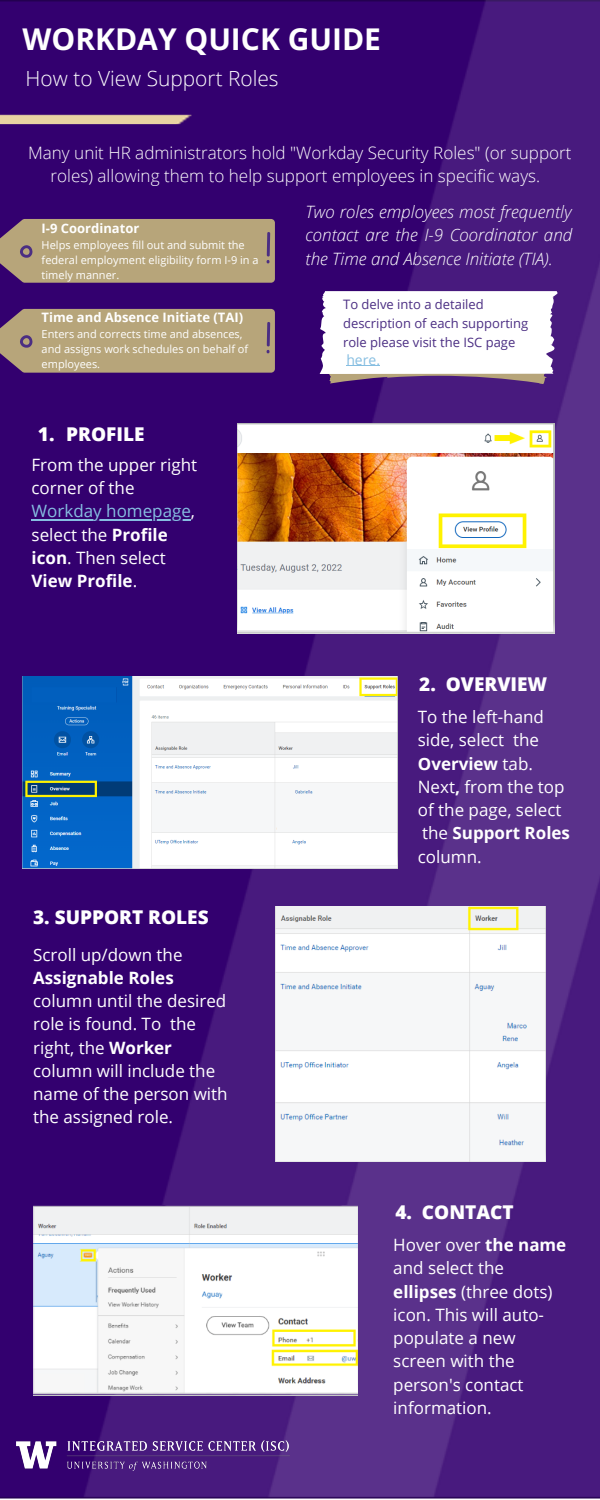
<style>
.page{position:relative;width:600px;height:1500px;background:#fff}
.page>*{position:absolute;margin:0;border:0;box-sizing:border-box;transform-origin:0 0}
.t1{font:700 30px "Open Sans";color:#fff}
.t2{font:300 20.9px "Open Sans";color:#fff}
.t3{font:800 19px "Open Sans";color:#fff}
.t4{font:300 17.1px/23.2px "Open Sans";color:#fff;text-align:center}
.t5{font:17px/23.2px "Open Sans";color:#fff}
.t6{font:italic 300 17px/23.2px "Open Sans";color:#fff;text-align:justify}
.t7{font:700 17px "Open Sans";color:#fff}
.t8{font:14px "Open Sans";color:#86bee1}
.t9{font:13px/18.8px "Open Sans";color:#4b2e83}
.t10{font:700 13px "Open Sans";color:#fff}
.t11{font:11px/15px "Open Sans";color:#fff}
.s1{color:#86bee1}
.s2{font-weight:700}
</style>
<div class="page">
<img style="left:0;top:0;width:600px;height:1499px">
<img style="left:0;top:112px;width:193px;height:15px">
<img style="left:16px;top:1440px;width:273px;height:31px">
<div style="left:0;top:309px;width:275px;height:64px;background:#b7a57a"></div>
<div style="left:0;top:219px;width:275px;height:64px;background:#b7a57a"></div>
<img style="left:237px;top:424px;width:318px;height:210px">
<img style="left:22px;top:676px;width:375px;height:192px">
<img style="left:33px;top:1205px;width:325px;height:190px">
<img style="left:276px;top:906px;width:270px;height:256px">
<svg style="left:320px;top:291px;width:238px;height:93px"></svg>
<hr style="left:32px;top:519px;width:159px;height:1px;background:#86bee1">
<h1 class="t1" style="left:23px;top:18px;width:360px">WORKDAY QUICK GUIDE</h1>
<p class="t2" style="left:26px;top:64px;width:255px">How to View Support Roles</p>
<p class="t4" style="left:28px;top:141px;width:545px">Many unit HR administrators hold "Workday Security Roles" (or support roles) allowing them to help support employees in specific ways.</p>
<p class="t6" style="left:306px;top:200px;width:268px">Two roles employees most frequently contact are the I-9 Coordinator and the Time and Absence Initiate (TIA).</p>
<p class="t10" style="left:42px;top:220px;width:99px">I-9 Coordinator</p>
<p class="t11" style="left:42px;top:237px;width:219px">Helps employees fill out and submit the federal employment eligibility form I-9 in a timely manner.</p>
<p class="t10" style="left:42px;top:308px;width:203px">Time and Absence Initiate (TAI)</p>
<p class="t11" style="left:42px;top:326px;width:208px">Enters and corrects time and absences, and assigns work schedules on behalf of employees.</p>
<p class="t3" style="left:38px;top:420px;width:108px">1. PROFILE</p>
<p class="t5" style="left:32px;top:453px;width:167px">From the upper right corner of the<br><span class="s1">Workday homepage</span>, select the <span class="s2">Profile icon</span>. Then select<br><span class="s2">View Profile</span>.</p>
<p class="t3" style="left:33px;top:904px;width:177px">3. SUPPORT ROLES</p>
<p class="t5" style="left:33px;top:943px;width:151px">Scroll up/down the</p>
<p class="t7" style="left:33px;top:966px;width:142px">Assignable Roles</p>
<p class="t5" style="left:33px;top:989px;width:196px">column until the desired role is found. To the right, the <span class="s2">Worker </span>column will include the name of the person with the assigned role.</p>
<p class="t9" style="left:343px;top:295px;width:187px">To delve into a detailed description of each supporting role please visit the ISC page</p>
<p class="t8" style="left:346px;top:350px;width:35px">here.</p>
<p class="t3" style="left:419px;top:670px;width:130px">2. OVERVIEW</p>
<p class="t5" style="left:418px;top:705px;width:154px">To the left-hand side, select the<br><span class="s2">Overview</span> tab.<br>Next<span class="s2">,</span> from the top of the page, select the <span class="s2">Support Roles </span>column.</p>
<p class="t3" style="left:396px;top:1198px;width:120px">4. CONTACT</p>
<p class="t5" style="left:393px;top:1233px;width:174px">Hover over <span class="s2">the name </span>and select the <span class="s2">ellipses</span> (three dots) icon. This will auto&shy;populate a new screen with the person's contact information.</p>
</div>
